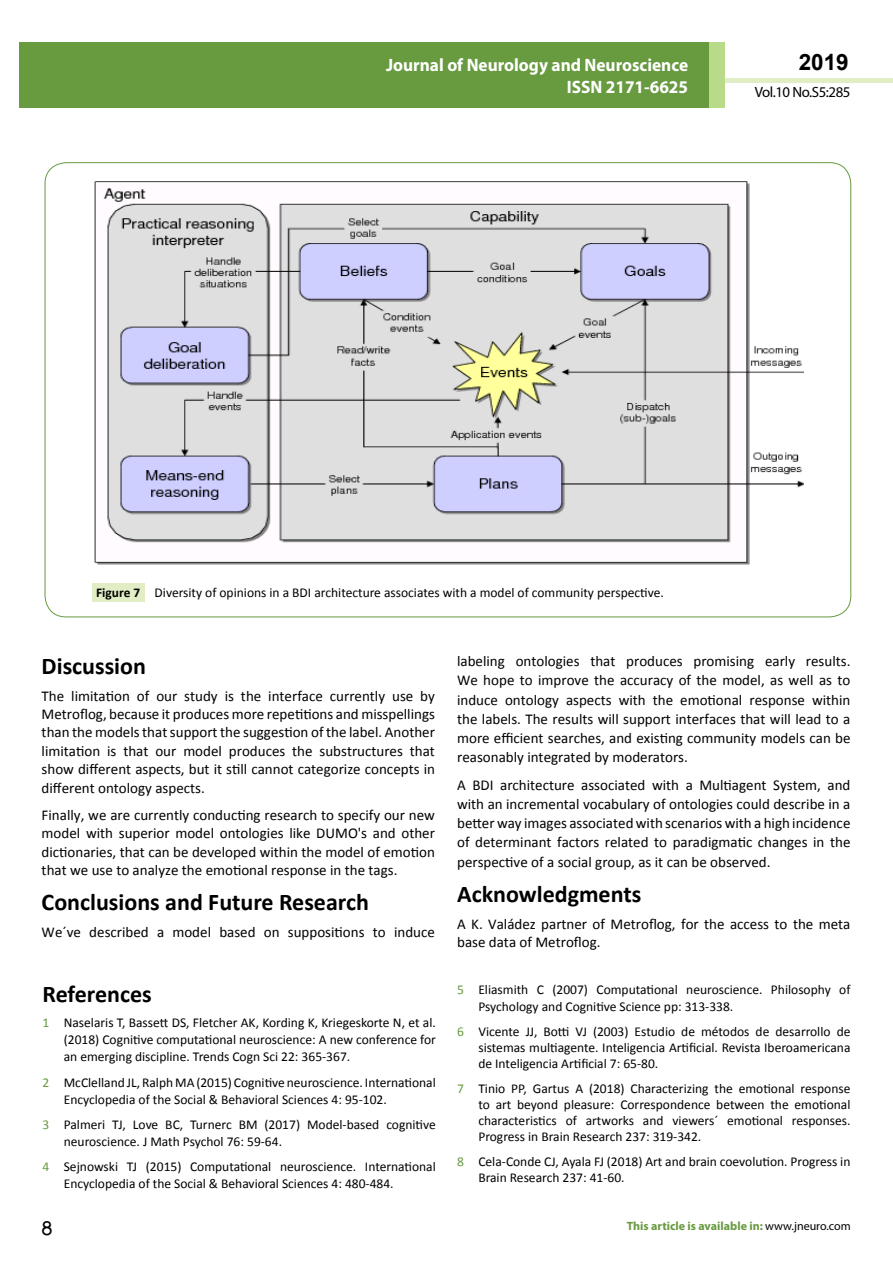
<style>
.page{position:relative;width:893px;height:1263px;background:#fff}
.page>*{position:absolute;margin:0;border:0;box-sizing:border-box;transform-origin:0 0}
.t1{font:25.5px "Tunga";color:#000}
.t2{font:700 24px "Calibri";color:#000}
.t3{font:700 22.5px "Arial";color:#000}
.t4{font:700 18px/21.6px "Myriad Pro";color:#fff;text-align:right;scale:.96 1}
.t5{font:15px/18.5px "Calibri";color:#000;text-align:justify}
.t6{font:14.85px "Myriad Pro";letter-spacing:-.03em;color:#000}
.t7{font:13.5px/17px "Calibri";color:#000}
.t8{font:700 12px "Myriad Pro";color:#689a40}
.s1{font-weight:700;font-size:13.35px}
.s2{color:#689a40}
.s3{font-weight:400;color:#000}
</style>
<div class="page">
<hr style="left:725px;top:78px;width:168px;height:4px;background:#e1eec5">
<div style="left:19px;top:42px;width:690px;height:66px;background:#689a40"></div>
<div style="left:709px;top:42px;width:16px;height:66px;background:#b9da89"></div>
<img style="left:94px;top:181px;width:710px;height:384px">
<div style="left:92px;top:583px;width:52px;height:18px;background:#e1eec5"></div>
<p class="t4" style="left:386px;top:54px;width:316px">Journal of Neurology and Neuroscience<br>ISSN 2171-6625</p>
<p class="t4" style="left:517px;top:53px;width:198px">ARCHIVOS DE MEDICINA<br>ISSN 1698-9465</p>
<h3 class="t3" style="left:799px;top:47px;width:52px">2019</h3>
<p class="t6" style="left:755px;top:83px;width:97px">Vol.10 No.S5:285</p>
<p class="t7" style="left:96px;top:584px;width:569px"><span class="s1">Figure 7</span> Diversity of opinions in a BDI architecture associates with a model of community perspective.</p>
<h2 class="t2" style="left:42px;top:650px;width:106px">Discussion</h2>
<p class="t5" style="left:42px;top:686px;width:395px">The limitation of our study is the interface currently use by Metroflog, because it produces more repetitions and misspellings than the models that support the suggestion of the label. Another limitation is that our model produces the substructures that show different aspects, but it still cannot categorize concepts in different ontology aspects.</p>
<p class="t5" style="left:42px;top:806px;width:395px">Finally, we are currently conducting research to specify our new model with superior model ontologies like DUMO's and other dictionaries, that can be developed within the model of emotion that we use to analyze the emotional response in the tags.</p>
<h2 class="t2" style="left:42px;top:887px;width:329px">Conclusions and Future Research</h2>
<p class="t5" style="left:42px;top:923px;width:395px">We´ve described a model based on suppositions to induce</p>
<h2 class="t2" style="left:43px;top:978px;width:111px">References</h2>
<p class="t7" style="left:64px;top:1014px;width:374px;text-align:justify;text-indent:-21px"><span class="s2">1</span> Naselaris T, Bassett DS, Fletcher AK, Kording K, Kriegeskorte N, et al. (2018) Cognitive computational neuroscience: A new conference for an emerging discipline. Trends Cogn Sci 22: 365-367.</p>
<p class="t7" style="left:64px;top:1074px;width:374px;text-indent:-21px"><span class="s2">2</span> McClelland JL, Ralph MA (2015) Cognitive neuroscience. International<br>Encyclopedia of the Social &amp; Behavioral Sciences 4: 95-102.</p>
<p class="t7" style="left:64px;top:1116px;width:374px;text-indent:-21px"><span class="s2">3</span> Palmeri TJ, Love BC, Turnerc BM (2017) Model-based cognitive neuroscience. J Math Psychol 76: 59-64.</p>
<p class="t7" style="left:64px;top:1158px;width:374px;text-indent:-21px"><span class="s2">4</span> Sejnowski TJ (2015) Computational neuroscience. International<br>Encyclopedia of the Social &amp; Behavioral Sciences 4: 480-484.</p>
<p class="t5" style="left:457px;top:652px;width:395px;line-height:19.2px">labeling ontologies that produces promising early results.<br>We hope to improve the accuracy of the model, as well as to induce ontology aspects with the emotional response within the labels. The results will support interfaces that will lead to a more efficient searches, and existing community models can be reasonably integrated by moderators.</p>
<p class="t5" style="left:457px;top:775px;width:395px;line-height:19.2px">A BDI architecture associated with a Multiagent System, and with an incremental vocabulary of ontologies could describe in a better way images associated with scenarios with a high incidence of determinant factors related to paradigmatic changes in the perspective of a social group, as it can be observed.</p>
<h2 class="t2" style="left:457px;top:878px;width:186px">Acknowledgments</h2>
<p class="t5" style="left:457px;top:914px;width:395px">A K. Valádez partner of Metroflog, for the access to the meta base data of Metroflog.</p>
<p class="t7" style="left:478px;top:981px;width:374px;text-indent:-21px"><span class="s2">5</span> Eliasmith C (2007) Computational neuroscience. Philosophy of<br>Psychology and Cognitive Science pp: 313-338.</p>
<p class="t7" style="left:478px;top:1023px;width:374px;line-height:16.2px;text-align:justify;text-indent:-21px"><span class="s2">6</span> Vicente JJ, Botti VJ (2003) Estudio de métodos de desarrollo de sistemas multiagente. Inteligencia Artificial. Revista Iberoamericana de Inteligencia Artificial 7: 65-80.</p>
<p class="t7" style="left:478px;top:1080px;width:374px;line-height:16.2px;text-align:justify;text-indent:-21px"><span class="s2">7</span> Tinio PP, Gartus A (2018) Characterizing the emotional response to art beyond pleasure: Correspondence between the emotional characteristics of artworks and viewers´ emotional responses.<br>Progress in Brain Research 237: 319-342.</p>
<p class="t7" style="left:478px;top:1153px;width:374px;line-height:16.2px;text-indent:-21px"><span class="s2">8</span> Cela-Conde CJ, Ayala FJ (2018) Art and brain coevolution. Progress in<br>Brain Research 237: 41-60.</p>
<h1 class="t1" style="left:41px;top:1211px;width:13px">8</h1>
<p class="t8" style="left:627px;top:1218px;width:225px">This article is available in: <span class="s3">www.jneuro.com</span></p>
</div>
